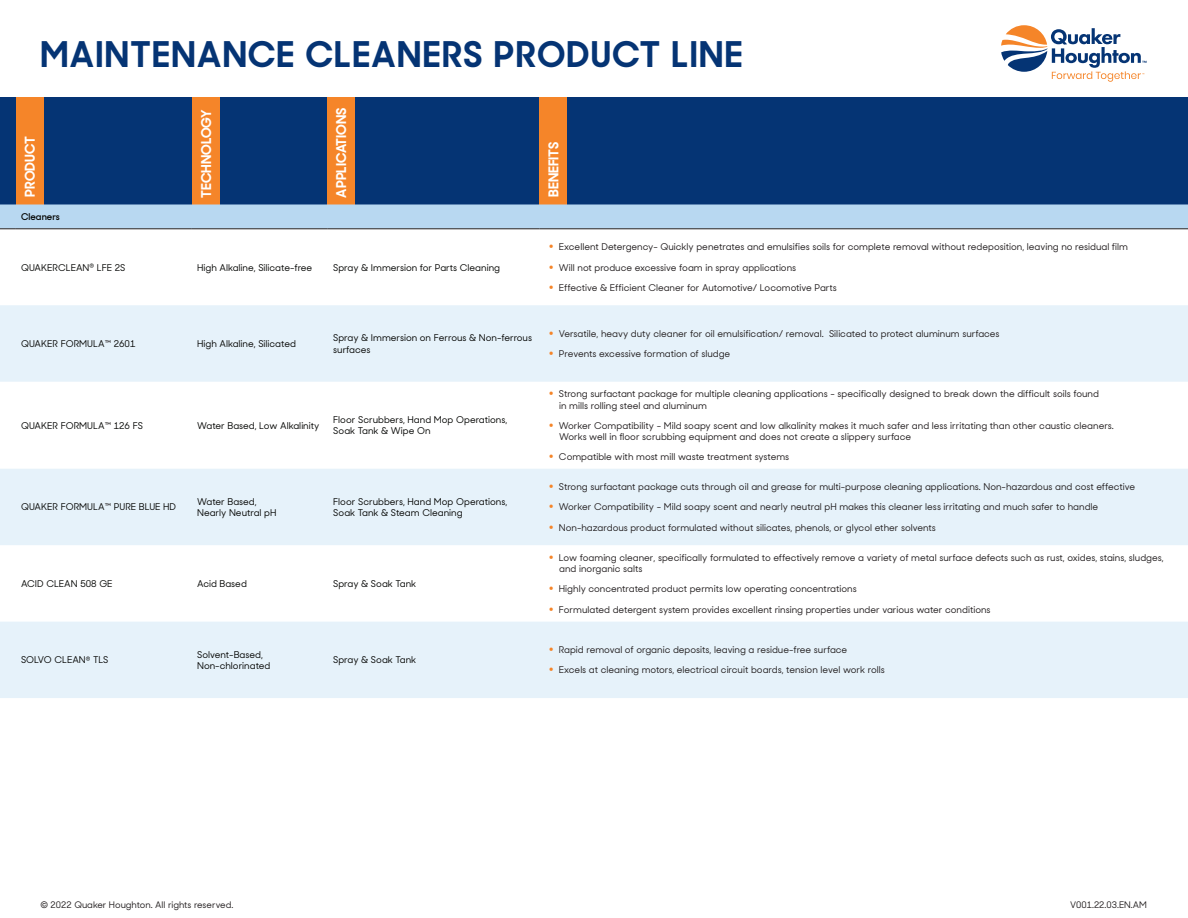
<style>
.page{position:relative;width:1188px;height:918px;background:#fff}
.page>*{position:absolute;margin:0;border:0;box-sizing:border-box;transform-origin:0 0}
.t1{font:700 35.25px "Sharp Sans Display No 2";letter-spacing:.04em;color:#053474}
.t2{font:700 13.5px "Sharp Sans Display No 2";color:#fff}
.t3{font:500 9.3px/11.1px "Sharp Sans Display No 2";color:#231f20}
.t4{font:500 9.3px/11.1px "Sharp Sans Display No 2";color:#040503}
.t5{font:600 9.3px "Sharp Sans Display No 2";color:#040503}
.t6{font:500 9px "Sharp Sans Display No 2";color:#231f20}
.s1{color:#231f20}
.s2{font-weight:400;font-size:27px;color:#f58529}
</style>
<div class="page">
<svg style="left:1001px;top:25px;width:146px;height:57px"></svg>
<div style="left:0;top:97px;width:1188px;height:108px;background:#053474"></div>
<div style="left:16px;top:97px;width:28px;height:107px;background:#f58529"></div>
<div style="left:192px;top:97px;width:28px;height:108px;background:#f58529"></div>
<div style="left:327px;top:97px;width:28px;height:108px;background:#f58529"></div>
<div style="left:540px;top:97px;width:27px;height:107px;background:#f58529"></div>
<svg style="left:0;top:305px;width:1188px;height:393px;fill:#e6f2fa"></svg>
<div style="left:0;top:204px;width:1188px;height:25px;background:#b8d8f1"></div>
<hr style="left:15px;top:228px;width:176px;height:1px;background:#231f20">
<hr style="left:191px;top:228px;width:136px;height:1px;background:#231f20">
<hr style="left:540px;top:228px;width:648px;height:1px;background:#231f20">
<hr style="left:327px;top:228px;width:213px;height:1px;background:#231f20">
<h1 class="t1" style="left:40px;top:41px;width:704px">MAINTENANCE CLEANERS PRODUCT LINE</h1>
<h2 class="t2" style="left:25px;top:197px;width:62px;rotate:-90deg">PRODUCT</h2>
<p class="t5" style="left:21px;top:211px;width:40px">Cleaners</p>
<h2 class="t2" style="left:201px;top:198px;width:90px;rotate:-90deg">TECHNOLOGY</h2>
<h2 class="t2" style="left:336px;top:198px;width:91px;rotate:-90deg">APPLICATIONS</h2>
<p class="t4" style="left:21px;top:263px;width:106px">QUAKERCLEAN<sup>®</sup> LFE 2S</p>
<p class="t4" style="left:197px;top:263px;width:117px">High Alkaline, Silicate-free</p>
<p class="t4" style="left:333px;top:263px;width:168px">Spray &amp; Immersion for Parts Cleaning</p>
<p class="t4" style="left:21px;top:339px;width:116px">QUAKER FORMULA<span class="s1">™</span> 2601</p>
<p class="t4" style="left:197px;top:339px;width:100px">High Alkaline, Silicated</p>
<p class="t4" style="left:333px;top:334px;width:200px">Spray &amp; Immersion on Ferrous &amp; Non-ferrous surfaces</p>
<p class="t4" style="left:21px;top:421px;width:123px">QUAKER FORMULA<span class="s1">™</span> 126 FS</p>
<p class="t4" style="left:197px;top:419px;width:124px">Water Based, Low Alkalinity</p>
<p class="t4" style="left:333px;top:415px;width:176px">Floor Scrubbers, Hand Mop Operations,<br>Soak Tank &amp; Wipe On</p>
<p class="t4" style="left:21px;top:503px;width:157px">QUAKER FORMULA<span class="s1">™</span> PURE BLUE HD</p>
<p class="t4" style="left:197px;top:497px;width:81px">Water Based,<br>Nearly Neutral pH</p>
<p class="t4" style="left:333px;top:497px;width:176px">Floor Scrubbers, Hand Mop Operations,<br>Soak Tank &amp; Steam Cleaning</p>
<p class="t4" style="left:21px;top:579px;width:93px">ACID CLEAN 508 GE</p>
<p class="t4" style="left:197px;top:579px;width:51px">Acid Based</p>
<p class="t4" style="left:333px;top:579px;width:85px">Spray &amp; Soak Tank</p>
<p class="t4" style="left:21px;top:655px;width:89px">SOLVO CLEAN<sup>®</sup> TLS</p>
<p class="t4" style="left:197px;top:648px;width:75px">Solvent-Based,<br>Non-chlorinated</p>
<p class="t4" style="left:333px;top:655px;width:85px">Spray &amp; Soak Tank</p>
<h2 class="t2" style="left:549px;top:197px;width:57px;rotate:-90deg">BENEFITS</h2>
<p class="t3" style="left:547px;top:241px;width:582px"><span class="s2">•</span> Excellent Detergency- Quickly penetrates and emulsifies soils for complete removal without redeposition, leaving no residual film</p>
<p class="t3" style="left:547px;top:261px;width:250px"><span class="s2">•</span> Will not produce excessive foam in spray applications</p>
<p class="t3" style="left:547px;top:281px;width:291px"><span class="s2">•</span> Effective &amp; Efficient Cleaner for Automotive/ Locomotive Parts</p>
<p class="t3" style="left:547px;top:327px;width:454px"><span class="s2">•</span> Versatile, heavy duty cleaner for oil emulsification/ removal. Silicated to protect aluminum surfaces</p>
<p class="t3" style="left:547px;top:347px;width:185px"><span class="s2">•</span> Prevents excessive formation of sludge</p>
<p class="t3" style="left:559px;top:388px;width:541px;text-indent:-12px"><span class="s2">•</span> Strong surfactant package for multiple cleaning applications - specifically designed to break down the difficult soils found in mills rolling steel and aluminum</p>
<p class="t3" style="left:559px;top:419px;width:556px;text-indent:-12px"><span class="s2">•</span> Worker Compatibility - Mild soapy scent and low alkalinity makes it much safer and less irritating than other caustic cleaners.<br>Works well in floor scrubbing equipment and does not create a slippery surface</p>
<p class="t3" style="left:547px;top:450px;width:243px"><span class="s2">•</span> Compatible with most mill waste treatment systems</p>
<p class="t3" style="left:547px;top:480px;width:589px"><span class="s2">•</span> Strong surfactant package cuts through oil and grease for multi-purpose cleaning applications. Non-hazardous and cost effective</p>
<p class="t3" style="left:547px;top:503px;width:553px"><span class="s2">•</span> Worker Compatibility - Mild soapy scent and nearly neutral pH makes this cleaner less irritating and much safer to handle</p>
<p class="t3" style="left:547px;top:521px;width:390px"><span class="s2">•</span> Non-hazardous product formulated without silicates, phenols, or glycol ether solvents</p>
<p class="t3" style="left:559px;top:551px;width:606px;text-indent:-12px"><span class="s2">•</span> Low foaming cleaner, specifically formulated to effectively remove a variety of metal surface defects such as rust, oxides, stains, sludges, and inorganic salts</p>
<p class="t3" style="left:547px;top:583px;width:311px"><span class="s2">•</span> Highly concentrated product permits low operating concentrations</p>
<p class="t3" style="left:547px;top:603px;width:445px"><span class="s2">•</span> Formulated detergent system provides excellent rinsing properties under various water conditions</p>
<p class="t3" style="left:547px;top:643px;width:302px"><span class="s2">•</span> Rapid removal of organic deposits, leaving a residue-free surface</p>
<p class="t3" style="left:547px;top:664px;width:339px"><span class="s2">•</span> Excels at cleaning motors, electrical circuit boards, tension level work rolls</p>
<p class="t6" style="left:40px;top:902px;width:194px">© 2022 Quaker Houghton. All rights reserved.</p>
<p class="t6" style="left:1070px;top:902px;width:78px">V001.22.03.EN.AM</p>
</div>
